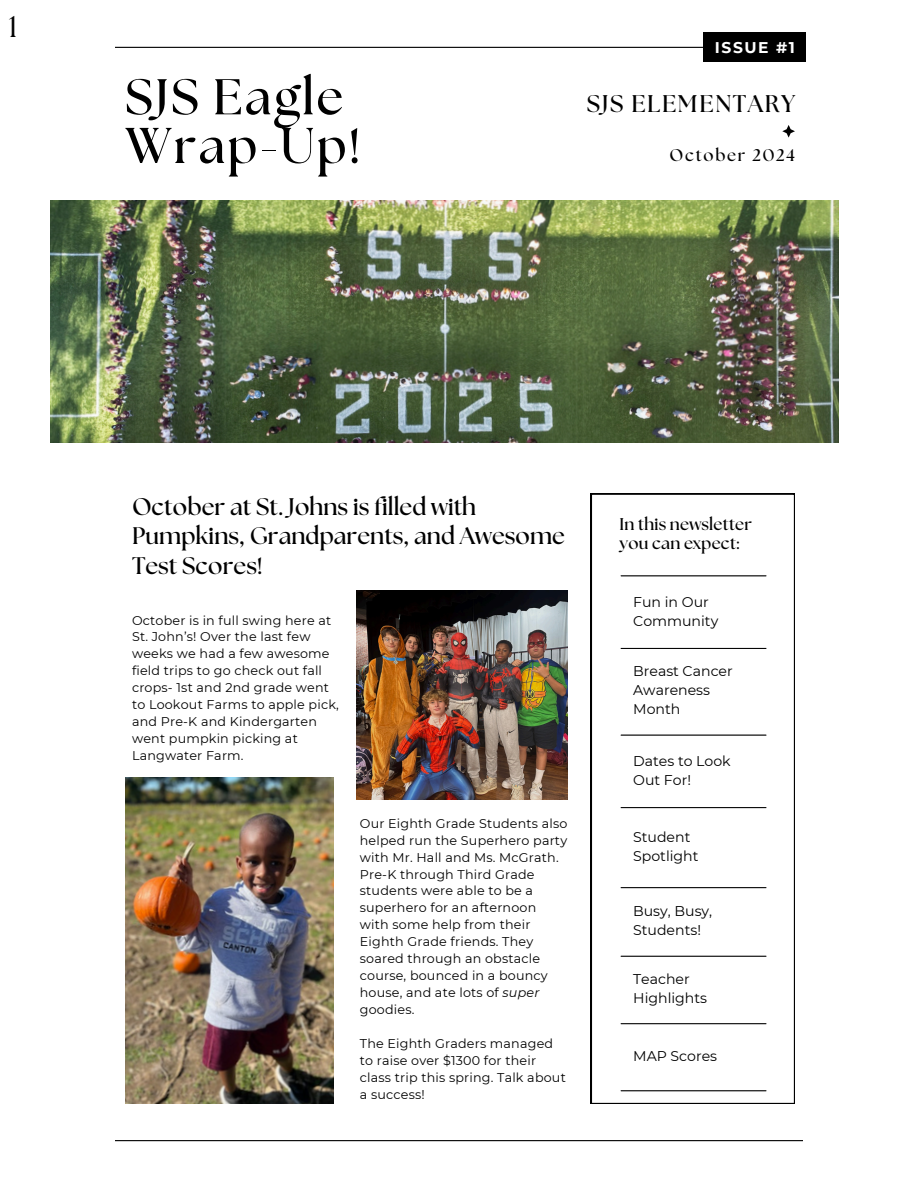
<style>
.page{position:relative;width:918px;height:1188px;background:#fff}
.page>*{position:absolute;margin:0;border:0;box-sizing:border-box;transform-origin:0 0}
.t1{font:700 50.25px/48.8px "The Seasons";letter-spacing:.04em;color:#000}
.t2{font:30px "The Seasons";color:#000}
.t3{font:700 24.15px "The Seasons";letter-spacing:.065em;color:#000}
.t4{font:700 24px/29.7px "The Seasons";color:#000}
.t5{font:700 16.95px "The Seasons";letter-spacing:.01em;color:#000}
.t6{font:700 16.95px "The Seasons";letter-spacing:.1em;color:#000}
.t7{font:700 15.45px "Montserrat";letter-spacing:.1em;color:#fff}
.t8{font:14.1px/19px "Montserrat";color:#000}
.t9{font:12.75px/17px "Montserrat";letter-spacing:.015em;color:#000}
.s1{font-style:italic}
</style>
<div class="page">
<hr style="left:115px;top:47px;width:688px;height:1px;background:#000">
<hr style="left:115px;top:1140px;width:688px;height:1px;background:#000">
<svg style="left:782px;top:125px;width:13px;height:13px"></svg>
<svg style="left:591px;top:494px;width:204px;height:609px"></svg>
<hr style="left:621px;top:575px;width:145px;height:1px;background:#000">
<hr style="left:621px;top:648px;width:145px;height:1px;background:#000">
<hr style="left:621px;top:735px;width:145px;height:1px;background:#000">
<hr style="left:621px;top:807px;width:145px;height:1px;background:#000">
<hr style="left:621px;top:887px;width:145px;height:1px;background:#000">
<hr style="left:621px;top:956px;width:145px;height:1px;background:#000">
<hr style="left:621px;top:1023px;width:145px;height:1px;background:#000">
<hr style="left:621px;top:1090px;width:145px;height:1px;background:#000">
<img style="left:51px;top:201px;width:787px;height:242px">
<img style="left:125px;top:778px;width:208px;height:326px">
<img style="left:356px;top:590px;width:212px;height:209px">
<div style="left:703px;top:32px;width:103px;height:30px;background:#000"></div>
<h2 class="t2" style="left:9px;top:13px;width:11px">1</h2>
<p class="t1" style="left:125px;top:75px;width:237px">SJS Eagle<br>Wrap-Up!</p>
<p class="t7" style="left:715px;top:38px;width:82px">ISSUE #1</p>
<p class="t3" style="left:587px;top:92px;width:210px">SJS ELEMENTARY</p>
<p class="t6" style="left:669px;top:147px;width:127px">October 2024</p>
<h4 class="t4" style="left:132px;top:493px;width:434px">October at St. Johns is filled with<br>Pumpkins, Grandparents, and Awesome<br>Test Scores!</h4>
<h1 class="t9" style="left:132px;top:611px;width:208px">October is in full swing here at<br>St. John’s! Over the last few weeks we had a few awesome field trips to go check out fall crops- 1st and 2nd grade went to Lookout Farms to apple pick, and Pre-K and Kindergarten went pumpkin picking at<br>Langwater Farm.</h1>
<h3 class="t9" style="left:360px;top:815px;width:209px">Our Eighth Grade Students also helped run the Superhero party with Mr. Hall and Ms. McGrath.<br>Pre-K through Third Grade students were able to be a superhero for an afternoon with some help from their<br>Eighth Grade friends. They soared through an obstacle course, bounced in a bouncy house, and ate lots of <span class="s1">super </span>goodies.</h3>
<p class="t9" style="left:360px;top:1035px;width:207px">The Eighth Graders managed to raise over $1300 for their class trip this spring. Talk about a success!</p>
<p class="t5" style="left:620px;top:516px;width:134px">In this newsletter</p>
<p class="t5" style="left:620px;top:535px;width:121px">you can expect:</p>
<p class="t8" style="left:633px;top:592px;width:87px">Fun in Our<br>Community</p>
<p class="t8" style="left:633px;top:662px;width:101px">Breast Cancer<br>Awareness<br>Month</p>
<p class="t8" style="left:633px;top:751px;width:99px">Dates to Look<br>Out For!</p>
<p class="t8" style="left:633px;top:827px;width:67px">Student<br>Spotlight</p>
<p class="t8" style="left:633px;top:902px;width:81px">Busy, Busy,<br>Students!</p>
<p class="t8" style="left:633px;top:969px;width:75px">Teacher<br>Highlights</p>
<p class="t8" style="left:633px;top:1046px;width:85px">MAP Scores</p>
</div>
